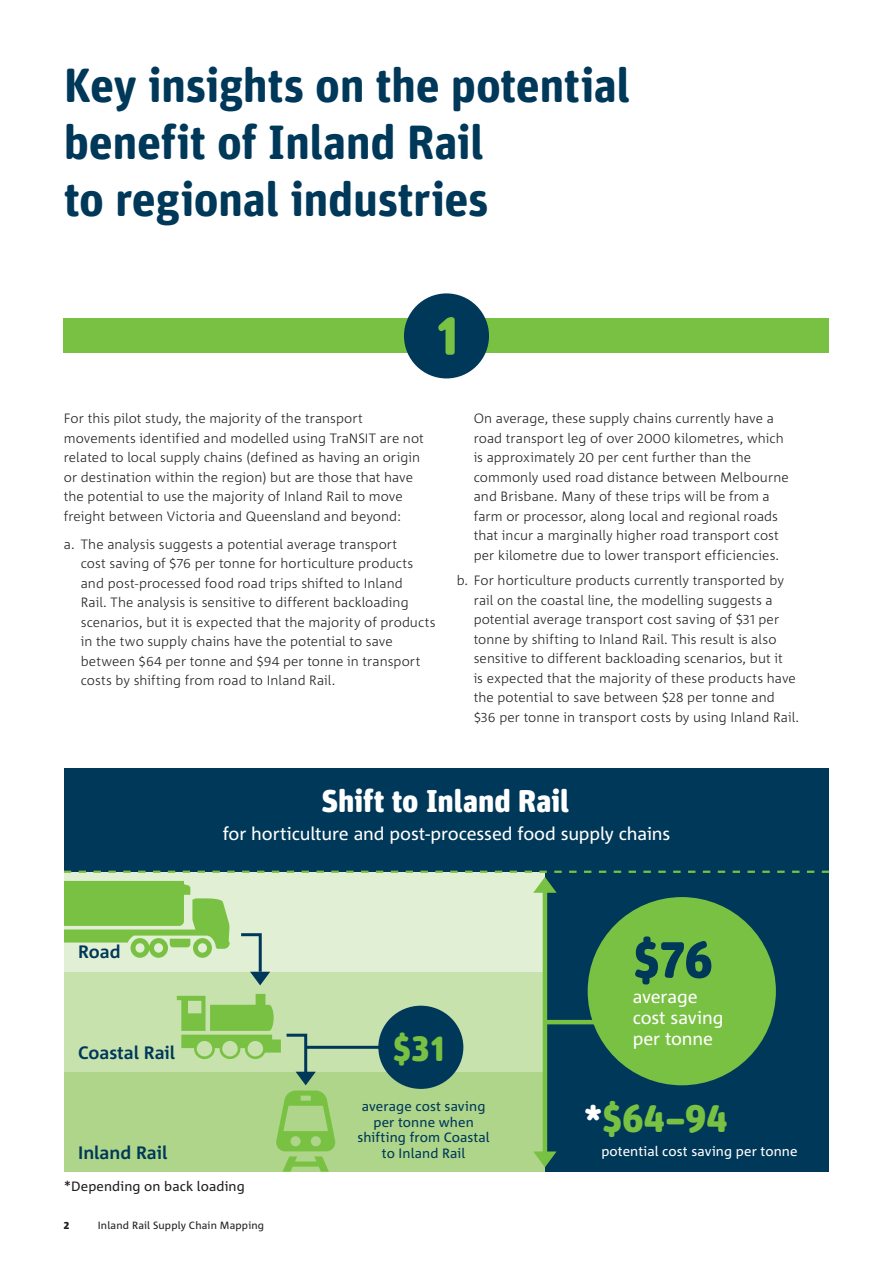
<style>
.page{position:relative;width:893px;height:1263px;background:#fff}
.page>*{position:absolute;margin:0;border:0;box-sizing:border-box;transform-origin:0 0}
.Body_Copy{font:900 51px "Unit Rounded OT";color:#003859}
.H1_Page_Title_A4{font:700 48px/57px "Unit Rounded OT";letter-spacing:-.01em;color:#003859}
.Body_Copy-2{font:900 38.4px "Unit Rounded OT";color:#79c142}
.Body_Copy-3{font:900 35.1px "Unit Rounded OT";color:#79c142}
.Body_Copy-4{font:900 31.5px "Unit Rounded OT";letter-spacing:-.005em;color:#fff}
.Body_Copy-5{font:18px/21px "Corpid C1";letter-spacing:-.005em;color:#fff}
.Body_Copy-6{font:700 18px "Corpid C1";letter-spacing:-.005em;color:#003859}
.Body_Copy-7{font:300 13.5px/19.5px "Corpid C1";letter-spacing:.005em;color:#231f20}
.Body_Copy-8{font:13.5px/15.8px "Corpid C1";letter-spacing:.005em;color:#003859;text-align:center}
.Body_Copy-9{font:13.5px "Corpid C1";letter-spacing:.005em;color:#fff}
.Body_Copy-10{font:13.5px "Corpid C1";letter-spacing:.01em;color:#231f20}
.t1{font:10.5px "Corpid C1";letter-spacing:.015em;color:#231f20}
.t2{font:800 10.5px "Corpid C1";color:#231f20}
.s1{color:#fff}
</style>
<div class="page">
<div style="left:64px;top:319px;width:765px;height:34px;background:#79c142"></div>
<div style="left:404px;top:293px;width:85px;height:85px;background:#003859;border-radius:50%"></div>
<svg style="left:438px;top:317px;width:17px;height:38px"></svg>
<div style="left:64px;top:768px;width:765px;height:404px;background:#003859"></div>
<div style="left:64px;top:968px;width:481px;height:106px;background:#c8e2ae"></div>
<div style="left:64px;top:1072px;width:481px;height:100px;background:#aed589"></div>
<div style="left:588px;top:897px;width:188px;height:188px;background:#79c142;border-radius:50%"></div>
<svg style="left:533px;top:1151px;width:24px;height:16px"></svg>
<hr style="left:543px;top:891px;width:4px;height:266px;background:#79c142">
<hr style="left:544px;top:1020px;width:62px;height:4px;background:#79c142">
<hr style="left:306px;top:1046px;width:85px;height:3px;background:#003859">
<div style="left:378px;top:1006px;width:85px;height:83px;background:#003859;border-radius:50%"></div>
<svg style="left:64px;top:871px;width:765px;height:114px"></svg>
<svg style="left:177px;top:994px;width:159px;height:178px"></svg>
<h1 class="H1_Page_Title_A4" style="left:64px;top:56px;width:568px">Key insights on the potential benefit of Inland Rail<br>to regional industries</h1>
<p class="Body_Copy-7" style="left:64px;top:408px;width:362px">For this pilot study, the majority of the transport movements identified and modelled using TraNSIT are not related to local supply chains (defined as having an origin or destination within the region) but are those that have the potential to use the majority of Inland Rail to move freight between Victoria and Queensland and beyond:</p>
<p class="Body_Copy-7" style="left:81px;top:534px;width:356px;text-indent:-17px">a. The analysis suggests a potential average transport<br>cost saving of $76 per tonne for horticulture products and post-processed food road trips shifted to Inland<br>Rail. The analysis is sensitive to different backloading scenarios, but it is expected that the majority of products in the two supply chains have the potential to save between $64 per tonne and $94 per tonne in transport costs by shifting from road to Inland Rail.</p>
<p class="Body_Copy-7" style="left:474px;top:408px;width:317px">On average, these supply chains currently have a road transport leg of over 2000 kilometres, which is approximately 20 per cent further than the commonly used road distance between Melbourne and Brisbane. Many of these trips will be from a farm or processor, along local and regional roads that incur a marginally higher road transport cost per kilometre due to lower transport efficiencies.</p>
<p class="Body_Copy-7" style="left:474px;top:570px;width:327px;text-indent:-17px">b. For horticulture products currently transported by rail on the coastal line, the modelling suggests a potential average transport cost saving of $31 per tonne by shifting to Inland Rail. This result is also sensitive to different backloading scenarios, but it<br>is expected that the majority of these products have the potential to save between $28 per tonne and $36 per tonne in transport costs by using Inland Rail.</p>
<p class="Body_Copy-6" style="left:78px;top:940px;width:44px">Road</p>
<p class="Body_Copy-6" style="left:78px;top:1041px;width:98px">Coastal Rail</p>
<p class="Body_Copy-6" style="left:78px;top:1141px;width:90px">Inland Rail</p>
<p class="Body_Copy-4" style="left:321px;top:781px;width:250px">Shift to Inland Rail</p>
<p class="Body_Copy-5" style="left:223px;top:823px;width:449px">for horticulture and post-processed food supply chains</p>
<p class="Body_Copy-3" style="left:392px;top:1026px;width:55px">$31</p>
<p class="Body_Copy-8" style="left:357px;top:1098px;width:134px">average cost saving per tonne when shifting from Coastal to Inland Rail</p>
<p class="Body_Copy" style="left:633px;top:927px;width:82px">$76</p>
<p class="Body_Copy-5" style="left:633px;top:986px;width:92px">average cost saving per tonne</p>
<p class="Body_Copy-2" style="left:583px;top:1094px;width:146px"><span class="s1">*</span>$64–94</p>
<p class="Body_Copy-9" style="left:601px;top:1143px;width:198px">potential cost saving per tonne</p>
<p class="Body_Copy-10" style="left:64px;top:1177px;width:183px">*Depending on back loading</p>
<p class="t2" style="left:64px;top:1218px;width:7px">2</p>
<p class="t1" style="left:98px;top:1218px;width:168px">Inland Rail Supply Chain Mapping</p>
</div>
